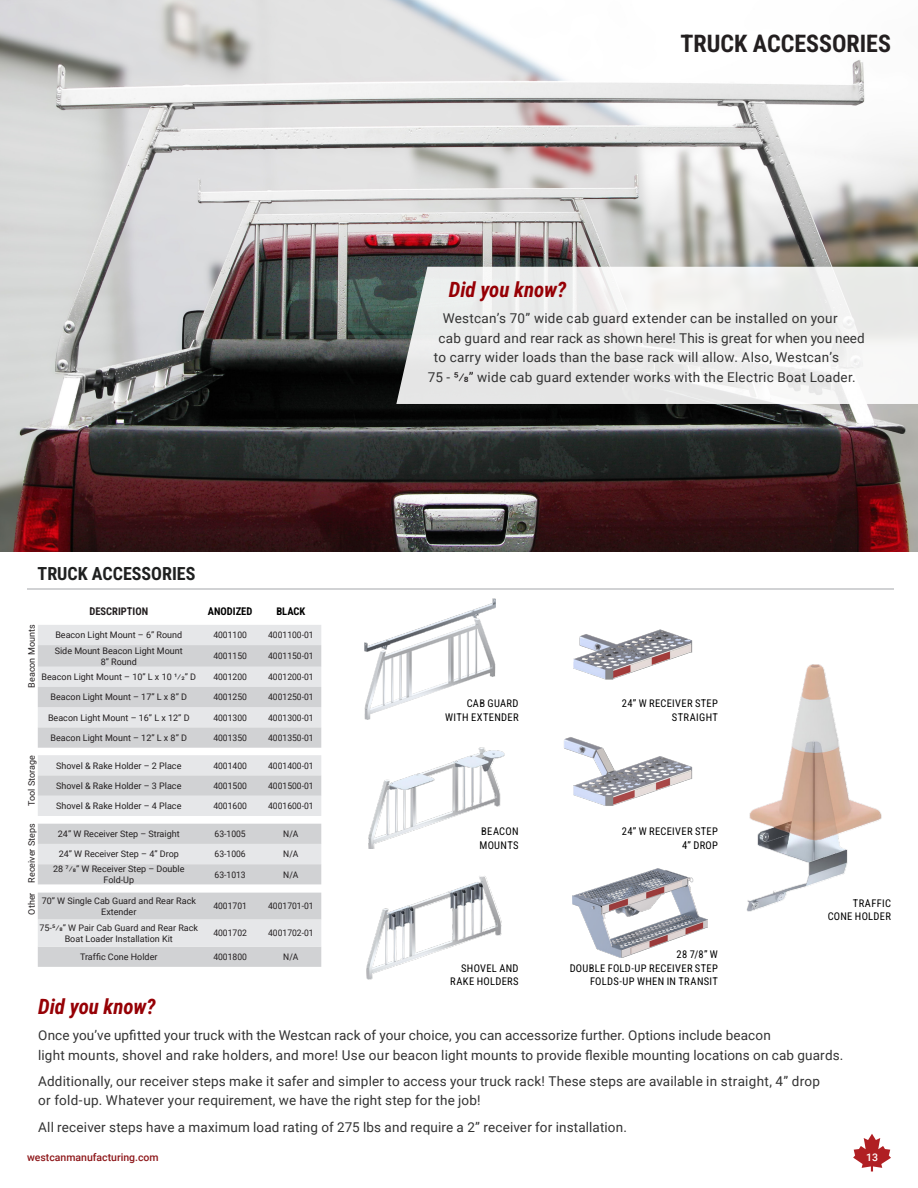
<style>
.page{position:relative;width:918px;height:1188px;background:#fff}
.page>*{position:absolute;margin:0;border:0;box-sizing:border-box;transform-origin:0 0}
.t1{font:700 24px "Roboto Condensed";color:#231f20}
.t2{font:italic 700 21px "Roboto Condensed";color:#960005}
.t3{font:700 18px "Roboto Condensed";color:#1f2020}
.t4{font:13.5px/19.5px "Roboto";letter-spacing:.015em;color:#333}
.t5{font:10.5px/13.5px "Roboto Condensed";letter-spacing:.03em;color:#000}
.t6{font:500 10.5px "Roboto";color:#8e181b}
.t7{font:700 10.5px "Roboto Condensed";color:#000}
.t8{font:700 10.5px "Roboto Condensed";color:#231f20}
.t9{font:500 10.5px "Roboto";color:#fff}
.t10{font:9px/10.8px "Roboto";color:#231f20;text-align:center}
.t11{font:9px "Roboto";color:#231f20;scale:.95 1}
.s1{color:#231f20}
</style>
<div class="page">
<hr style="left:27px;top:588px;width:866px;height:2px;background:#d1d2d4">
<img style="left:0;top:0;width:918px;height:552px">
<img style="left:368px;top:747px;width:137px;height:102px">
<img style="left:366px;top:876px;width:136px;height:104px">
<img style="left:365px;top:599px;width:131px;height:120px">
<img style="left:572px;top:868px;width:136px;height:90px">
<img style="left:746px;top:664px;width:136px;height:248px">
<svg style="left:396px;top:267px;width:522px;height:137px;fill:#ebeceb"></svg>
<img style="left:573px;top:629px;width:120px;height:51px">
<img style="left:564px;top:737px;width:129px;height:69px">
<svg style="left:38px;top:824px;width:283px;height:60px;background:#d8d9db"></svg>
<svg style="left:38px;top:625px;width:283px;height:123px;background:#dbdcde"></svg>
<svg style="left:38px;top:755px;width:283px;height:61px;background:#dfe0e2"></svg>
<svg style="left:38px;top:893px;width:283px;height:74px;background:#d9dadb"></svg>
<svg style="left:853px;top:1134px;width:38px;height:38px"></svg>
<p class="t1" style="left:680px;top:27px;width:212px">TRUCK ACCESSORIES</p>
<p class="t3" style="left:38px;top:561px;width:159px">TRUCK ACCESSORIES</p>
<p class="t8" style="left:89px;top:604px;width:60px">DESCRIPTION</p>
<p class="t7" style="left:208px;top:604px;width:46px">ANODIZED</p>
<p class="t7" style="left:276px;top:604px;width:30px">BLACK</p>
<p class="t10" style="left:26px;top:688px;width:64px;rotate:-90deg">Beacon Mounts</p>
<p class="t10" style="left:55px;top:629px;width:128px">Beacon Light Mount – 6” Round</p>
<p class="t11" style="left:213px;top:629px;width:37px">4001100</p>
<p class="t11" style="left:268px;top:629px;width:49px">4001100-01</p>
<p class="t10" style="left:55px;top:645px;width:130px">Side Mount Beacon Light Mount</p>
<p class="t10" style="left:101px;top:656px;width:38px">8” Round</p>
<p class="t11" style="left:213px;top:650px;width:37px">4001150</p>
<p class="t11" style="left:268px;top:650px;width:49px">4001150-01</p>
<p class="t10" style="left:42px;top:671px;width:156px">Beacon Light Mount – 10” L x 10 1/2” D</p>
<p class="t11" style="left:213px;top:671px;width:37px">4001200</p>
<p class="t11" style="left:268px;top:671px;width:49px">4001200-01</p>
<p class="t10" style="left:51px;top:691px;width:138px">Beacon Light Mount – 17” L x 8” D</p>
<p class="t11" style="left:213px;top:691px;width:37px">4001250</p>
<p class="t11" style="left:268px;top:691px;width:49px">4001250-01</p>
<p class="t10" style="left:48px;top:712px;width:143px">Beacon Light Mount – 16” L x 12” D</p>
<p class="t11" style="left:213px;top:711px;width:37px">4001300</p>
<p class="t11" style="left:268px;top:711px;width:49px">4001300-01</p>
<p class="t10" style="left:51px;top:732px;width:138px">Beacon Light Mount – 12” L x 8” D</p>
<p class="t11" style="left:213px;top:731px;width:37px">4001350</p>
<p class="t11" style="left:268px;top:731px;width:49px">4001350-01</p>
<p class="t10" style="left:26px;top:806px;width:52px;rotate:-90deg">Tool Storage</p>
<p class="t10" style="left:56px;top:760px;width:127px">Shovel &amp; Rake Holder – 2 Place</p>
<p class="t11" style="left:213px;top:759px;width:37px">4001400</p>
<p class="t11" style="left:268px;top:759px;width:49px">4001400-01</p>
<p class="t10" style="left:56px;top:780px;width:127px">Shovel &amp; Rake Holder – 3 Place</p>
<p class="t11" style="left:213px;top:779px;width:37px">4001500</p>
<p class="t11" style="left:268px;top:779px;width:49px">4001500-01</p>
<p class="t10" style="left:56px;top:800px;width:127px">Shovel &amp; Rake Holder – 4 Place</p>
<p class="t11" style="left:213px;top:800px;width:37px">4001600</p>
<p class="t11" style="left:268px;top:800px;width:49px">4001600-01</p>
<p class="t10" style="left:26px;top:883px;width:61px;rotate:-90deg">Receiver Steps</p>
<p class="t10" style="left:58px;top:828px;width:123px">24” W Receiver Step – Straight</p>
<p class="t11" style="left:215px;top:828px;width:34px">63-1005</p>
<p class="t11" style="left:283px;top:828px;width:17px">N/A</p>
<p class="t10" style="left:59px;top:848px;width:122px">24” W Receiver Step – 4” Drop</p>
<p class="t11" style="left:215px;top:848px;width:34px">63-1006</p>
<p class="t11" style="left:283px;top:848px;width:17px">N/A</p>
<p class="t10" style="left:53px;top:863px;width:133px">28 7/8” W Receiver Step – Double<br>Fold-Up</p>
<p class="t11" style="left:215px;top:868px;width:34px">63-1013</p>
<p class="t11" style="left:283px;top:868px;width:17px">N/A</p>
<p class="t10" style="left:26px;top:915px;width:23px;rotate:-90deg">Other</p>
<p class="t10" style="left:42px;top:895px;width:156px">70” W Single Cab Guard and Rear Rack<br>Extender</p>
<p class="t11" style="left:213px;top:900px;width:37px">4001701</p>
<p class="t11" style="left:268px;top:900px;width:49px">4001701-01</p>
<p class="t10" style="left:39px;top:922px;width:160px">75-5/8” W Pair Cab Guard and Rear Rack<br>Boat Loader Installation Kit</p>
<p class="t11" style="left:213px;top:927px;width:37px">4001702</p>
<p class="t11" style="left:268px;top:927px;width:49px">4001702-01</p>
<p class="t10" style="left:80px;top:951px;width:79px">Traffic Cone Holder</p>
<p class="t11" style="left:213px;top:950px;width:37px">4001800</p>
<p class="t11" style="left:283px;top:950px;width:17px">N/A</p>
<p class="t2" style="left:449px;top:275px;width:119px">Did you know?</p>
<p class="t4" style="left:443px;top:308px;width:396px">Westcan’s 70” wide cab guard extender can be installed on your</p>
<p class="t4" style="left:438px;top:328px;width:428px">cab guard and rear rack as shown here! This is great for when you need</p>
<p class="t4" style="left:434px;top:347px;width:407px">to carry wider loads than the base rack will allow. Also, Westcan’s</p>
<p class="t4" style="left:428px;top:367px;width:429px">75 - <span class="s1">5/8”</span> wide cab guard extender works with the Electric Boat Loader.</p>
<p class="t5" style="left:467px;top:696px;width:53px">CAB GUARD</p>
<p class="t5" style="left:445px;top:710px;width:75px">WITH EXTENDER</p>
<p class="t5" style="left:479px;top:825px;width:41px">BEACON<br>MOUNTS</p>
<p class="t5" style="left:461px;top:961px;width:59px">SHOVEL AND</p>
<p class="t5" style="left:450px;top:975px;width:70px">RAKE HOLDERS</p>
<p class="t5" style="left:622px;top:696px;width:98px">24” W RECEIVER STEP</p>
<p class="t5" style="left:672px;top:710px;width:48px">STRAIGHT</p>
<p class="t5" style="left:622px;top:825px;width:98px">24” W RECEIVER STEP</p>
<p class="t5" style="left:682px;top:838px;width:37px">4” DROP</p>
<p class="t5" style="left:570px;top:948px;width:150px;text-align:right">28 7/8” W<br>DOUBLE FOLD-UP RECEIVER STEP</p>
<p class="t5" style="left:590px;top:975px;width:129px">FOLDS-UP WHEN IN TRANSIT</p>
<p class="t5" style="left:853px;top:896px;width:40px">TRAFFIC</p>
<p class="t5" style="left:828px;top:909px;width:65px">CONE HOLDER</p>
<p class="t2" style="left:38px;top:992px;width:119px">Did you know?</p>
<p class="t4" style="left:38px;top:1025px;width:807px">Once you’ve upfitted your truck with the Westcan rack of your choice, you can accessorize further. Options include beacon<br>light mounts, shovel and rake holders, and more! Use our beacon light mounts to provide flexible mounting locations on cab guards.</p>
<p class="t4" style="left:38px;top:1071px;width:783px">Additionally, our receiver steps make it safer and simpler to access your truck rack! These steps are available in straight, 4” drop or fold-up. Whatever your requirement, we have the right step for the job!</p>
<p class="t4" style="left:38px;top:1117px;width:590px">All receiver steps have a maximum load rating of 275 lbs and require a 2” receiver for installation.</p>
<p class="t6" style="left:27px;top:1150px;width:133px">westcanmanufacturing.com</p>
<p class="t9" style="left:866px;top:1150px;width:13px">13</p>
</div>
